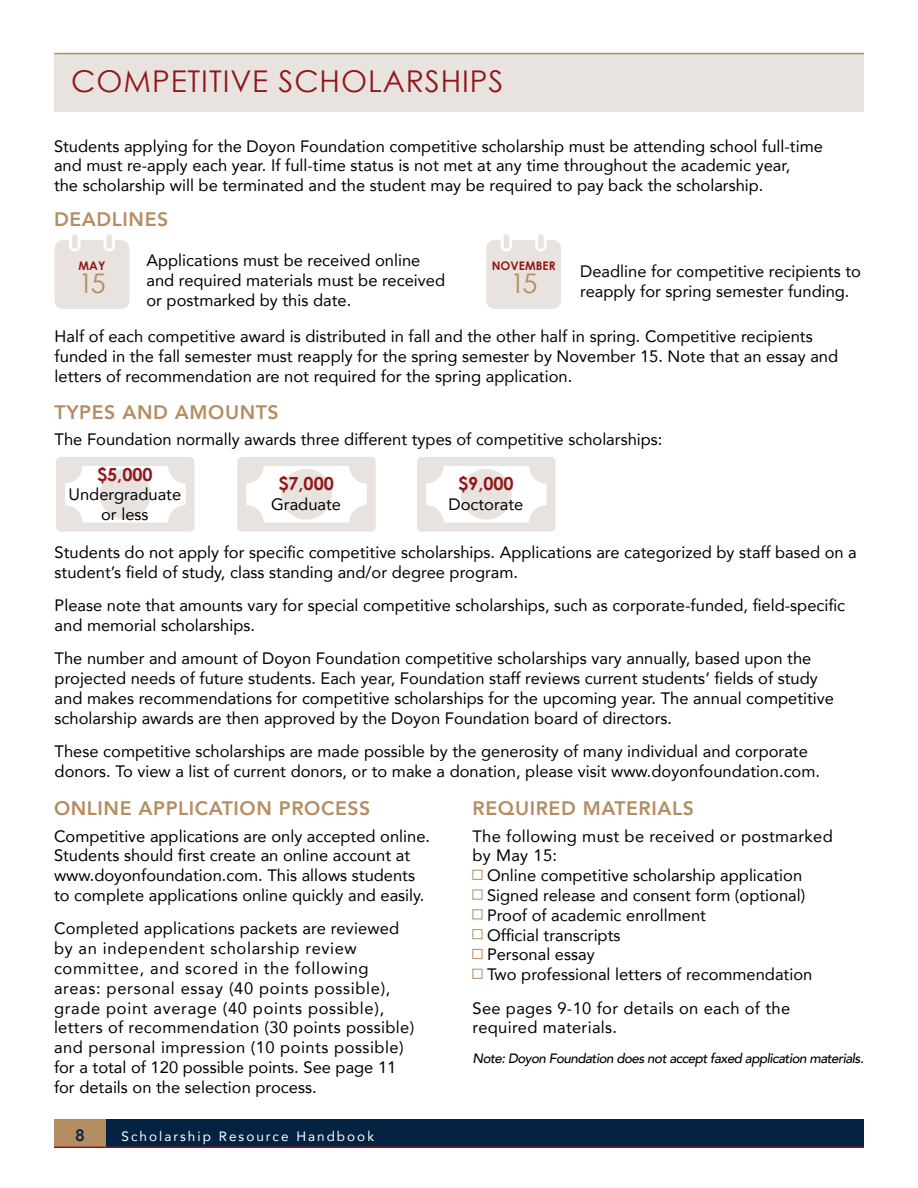
<style>
.page{position:relative;width:918px;height:1188px;background:#fff}
.page>*{position:absolute;margin:0;border:0;box-sizing:border-box;transform-origin:0 0}
.t1{font:30px "Century Gothic";letter-spacing:.03em;color:#90181b}
.t2{font:27px "Century Gothic";color:#b58d62}
.t3{font:800 19.5px "Avenir";letter-spacing:.03em;color:#b58d62}
.t4{font:700 18px "Century Gothic";color:#90181b}
.t5{font:16.5px/19.8px "Avenir";color:#000}
.t6{font:16.5px/19.8px "Avenir";letter-spacing:.03em;color:#000}
.t7{font:16.5px/19.8px "Avenir";letter-spacing:.02em;color:#000}
.t8{font:800 16.5px "Avenir";color:#042343}
.t9{font:italic 500 13.5px "Avenir";letter-spacing:-.04em;color:#000}
.t10{font:13.5px "Avenir";letter-spacing:.15em;color:#fff}
.t11{font:700 11.85px "Century Gothic";color:#90181b}
</style>
<div class="page">
<div style="left:106px;top:1119px;width:758px;height:28px;background:#042343"></div>
<div style="left:54px;top:1119px;width:52px;height:28px;background:#b58d62"></div>
<hr style="left:54px;top:1147px;width:810px;height:1px;background:#90181b">
<svg style="left:486px;top:234px;width:75px;height:75px;background:#eae6e2"></svg>
<svg style="left:55px;top:234px;width:74px;height:75px;background:#eae5e2"></svg>
<div style="left:54px;top:54px;width:810px;height:58px;background:#e8e3df"></div>
<hr style="left:54px;top:53px;width:810px;height:1px;background:#b58d62">
<svg style="left:56px;top:457px;width:138px;height:75px"></svg>
<div style="left:100px;top:469px;width:51px;height:51px;background:#e8e3df;border-radius:50%"></div>
<svg style="left:237px;top:457px;width:139px;height:75px"></svg>
<div style="left:281px;top:469px;width:51px;height:51px;background:#e8e3df;border-radius:50%"></div>
<svg style="left:417px;top:457px;width:139px;height:75px"></svg>
<div style="left:461px;top:469px;width:51px;height:51px;background:#e8e3df;border-radius:50%"></div>
<div style="left:472px;top:870px;width:10px;height:10px;border:1px solid #b58d62"></div>
<div style="left:472px;top:890px;width:10px;height:10px;border:1px solid #b58d62"></div>
<div style="left:472px;top:909px;width:10px;height:10px;border:1px solid #b58d62"></div>
<div style="left:472px;top:929px;width:10px;height:10px;border:1px solid #b58d62"></div>
<div style="left:472px;top:949px;width:10px;height:10px;border:1px solid #b58d62"></div>
<div style="left:472px;top:969px;width:10px;height:10px;border:1px solid #b58d62"></div>
<h1 class="t1" style="left:71px;top:63px;width:434px">COMPETITIVE SCHOLARSHIPS</h1>
<p class="t5" style="left:54px;top:135px;width:770px">Students applying for the Doyon Foundation competitive scholarship must be attending school full-time and must re-apply each year. If full-time status is not met at any time throughout the academic year,<br>the scholarship will be terminated and the student may be required to pay back the scholarship.</p>
<p class="t3" style="left:54px;top:204px;width:116px">DEADLINES</p>
<p class="t5" style="left:146px;top:250px;width:300px">Applications must be received online and required materials must be received or postmarked by this date.</p>
<p class="t5" style="left:580px;top:261px;width:282px">Deadline for competitive recipients to reapply for spring semester funding.</p>
<p class="t11" style="left:492px;top:258px;width:65px">NOVEMBER</p>
<h2 class="t2" style="left:510px;top:267px;width:29px">15</h2>
<p class="t11" style="left:79px;top:258px;width:28px">MAY</p>
<h2 class="t2" style="left:78px;top:267px;width:29px">15</h2>
<p class="t5" style="left:55px;top:326px;width:785px">Half of each competitive award is distributed in fall and the other half in spring. Competitive recipients funded in the fall semester must reapply for the spring semester by November 15. Note that an essay and letters of recommendation are not required for the spring application.</p>
<p class="t3" style="left:55px;top:397px;width:226px">TYPES AND AMOUNTS</p>
<p class="t5" style="left:55px;top:429px;width:609px">The Foundation normally awards three different types of competitive scholarships:</p>
<p class="t4" style="left:97px;top:463px;width:57px">$5,000</p>
<p class="t5" style="left:68px;top:484px;width:114px;text-align:center">Undergraduate or less</p>
<p class="t4" style="left:278px;top:473px;width:57px">$7,000</p>
<p class="t5" style="left:271px;top:494px;width:72px">Graduate</p>
<p class="t4" style="left:458px;top:473px;width:57px">$9,000</p>
<p class="t5" style="left:448px;top:494px;width:76px">Doctorate</p>
<p class="t5" style="left:55px;top:542px;width:804px">Students do not apply for specific competitive scholarships. Applications are categorized by staff based on a student’s field of study, class standing and/or degree program.</p>
<p class="t5" style="left:55px;top:595px;width:792px">Please note that amounts vary for special competitive scholarships, such as corporate-funded, field-specific and memorial scholarships.</p>
<p class="t5" style="left:55px;top:648px;width:781px">The number and amount of Doyon Foundation competitive scholarships vary annually, based upon the projected needs of future students. Each year, Foundation staff reviews current students’ fields of study and makes recommendations for competitive scholarships for the upcoming year. The annual competitive scholarship awards are then approved by the Doyon Foundation board of directors.</p>
<p class="t5" style="left:55px;top:741px;width:767px">These competitive scholarships are made possible by the generosity of many individual and corporate donors. To view a list of current donors, or to make a donation, please visit www.doyonfoundation.com.</p>
<p class="t3" style="left:54px;top:793px;width:318px">ONLINE APPLICATION PROCESS</p>
<p class="t5" style="left:54px;top:826px;width:378px">Competitive applications are only accepted online.<br>Students should first create an online account at www.doyonfoundation.com. This allows students to complete applications online quickly and easily.</p>
<p class="t6" style="left:54px;top:918px;width:362px">Completed applications packets are reviewed by an independent scholarship review committee, and scored in the following areas: personal essay (40 points possible), grade point average (40 points possible), letters of recommendation (30 points possible) and personal impression (10 points possible) for a total of 120 possible points. See page 11 for details on the selection process.</p>
<p class="t8" style="left:75px;top:1122px;width:11px">8</p>
<p class="t10" style="left:122px;top:1125px;width:254px">Scholarship Resource Handbook</p>
<p class="t3" style="left:472px;top:793px;width:223px">REQUIRED MATERIALS</p>
<p class="t7" style="left:472px;top:826px;width:362px">The following must be received or postmarked</p>
<p class="t5" style="left:472px;top:845px;width:86px">by May 15:</p>
<p class="t5" style="left:487px;top:865px;width:317px">Online competitive scholarship application</p>
<p class="t5" style="left:487px;top:885px;width:320px">Signed release and consent form (optional)</p>
<p class="t5" style="left:487px;top:905px;width:220px">Proof of academic enrollment</p>
<p class="t5" style="left:487px;top:925px;width:135px">Official transcripts</p>
<p class="t5" style="left:487px;top:944px;width:109px">Personal essay</p>
<p class="t5" style="left:487px;top:964px;width:327px">Two professional letters of recommendation</p>
<p class="t7" style="left:472px;top:997px;width:319px">See pages 9-10 for details on each of the required materials.</p>
<p class="t9" style="left:472px;top:1050px;width:393px">Note: Doyon Foundation does not accept faxed application materials.</p>
</div>
